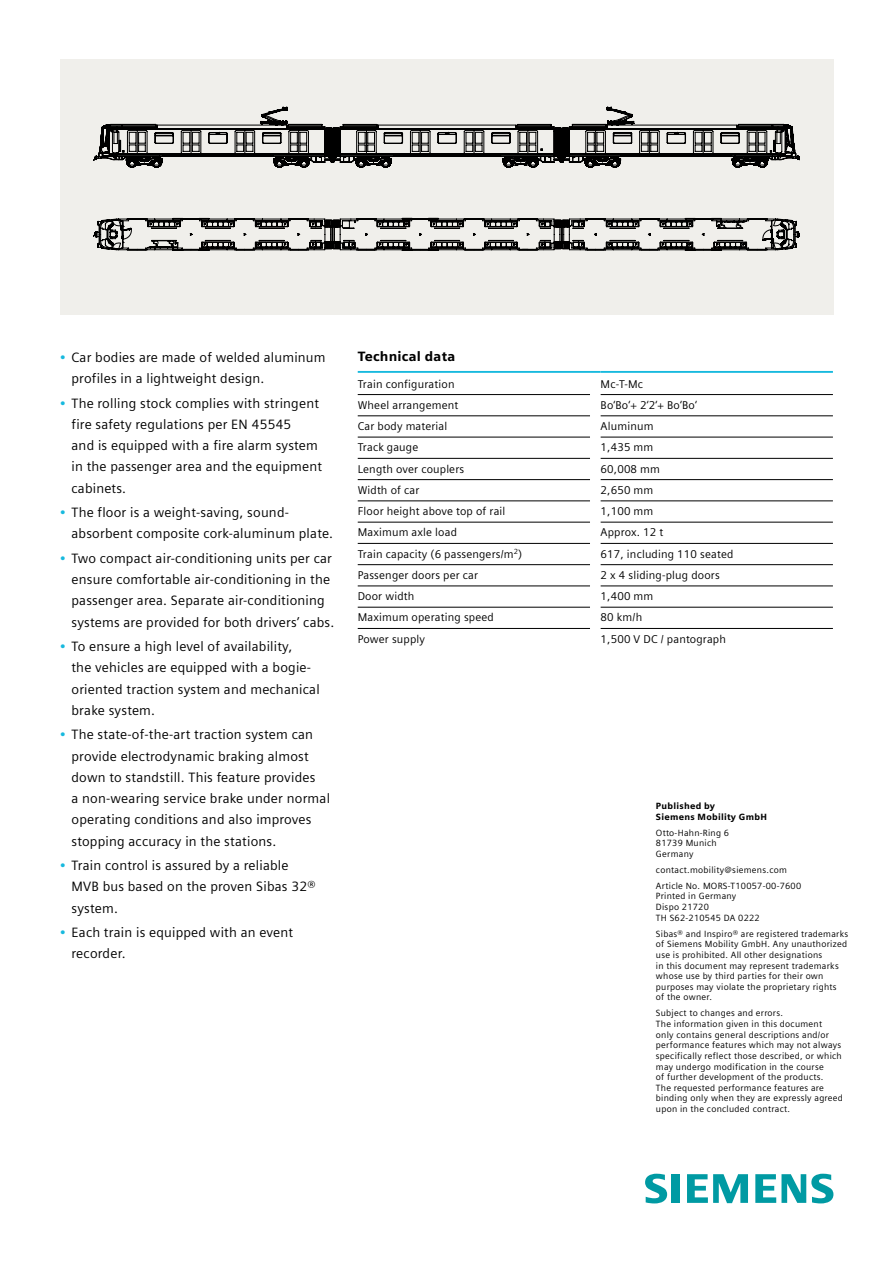
<style>
.page{position:relative;width:893px;height:1263px;background:#fff}
.page>*{position:absolute;margin:0;border:0;box-sizing:border-box;transform-origin:0 0}
.t1{font:13.5px/21.3px "Siemens Sans Global";letter-spacing:.015em;color:#000}
.t2{font:900 13.5px "Siemens Sans";letter-spacing:.015em;color:#000}
.t3{font:11.25px "Siemens Sans Global";letter-spacing:.015em;color:#000}
.t4{font:9px/10.6px "Siemens Sans Global";letter-spacing:.03em;color:#000}
.t5{font:900 9px/10.6px "Siemens Sans";letter-spacing:.03em;color:#000}
.s1{color:#17b9de}
</style>
<div class="page">
<svg style="left:645px;top:1174px;width:35px;height:29px"></svg>
<svg style="left:687px;top:1174px;width:61px;height:29px"></svg>
<svg style="left:755px;top:1174px;width:78px;height:29px"></svg>
<hr style="left:358px;top:394px;width:232px;height:1px;background:#000">
<hr style="left:601px;top:394px;width:232px;height:1px;background:#000">
<hr style="left:358px;top:416px;width:232px;height:1px;background:#000">
<hr style="left:601px;top:416px;width:232px;height:1px;background:#000">
<hr style="left:358px;top:437px;width:232px;height:1px;background:#000">
<hr style="left:601px;top:437px;width:232px;height:1px;background:#000">
<hr style="left:358px;top:458px;width:232px;height:1px;background:#000">
<hr style="left:601px;top:458px;width:232px;height:1px;background:#000">
<hr style="left:358px;top:479px;width:232px;height:1px;background:#000">
<hr style="left:601px;top:479px;width:232px;height:1px;background:#000">
<hr style="left:358px;top:501px;width:232px;height:1px;background:#000">
<hr style="left:601px;top:501px;width:232px;height:1px;background:#000">
<hr style="left:358px;top:522px;width:232px;height:1px;background:#000">
<hr style="left:601px;top:522px;width:232px;height:1px;background:#000">
<hr style="left:358px;top:543px;width:232px;height:1px;background:#000">
<hr style="left:601px;top:543px;width:232px;height:1px;background:#000">
<hr style="left:358px;top:564px;width:232px;height:1px;background:#000">
<hr style="left:601px;top:564px;width:232px;height:1px;background:#000">
<hr style="left:358px;top:586px;width:232px;height:1px;background:#000">
<hr style="left:601px;top:586px;width:232px;height:1px;background:#000">
<hr style="left:358px;top:607px;width:232px;height:1px;background:#000">
<hr style="left:601px;top:607px;width:232px;height:1px;background:#000">
<hr style="left:358px;top:628px;width:232px;height:1px;background:#000">
<hr style="left:601px;top:628px;width:232px;height:1px;background:#000">
<hr style="left:358px;top:371px;width:232px;height:2px;background:#17b9de">
<svg style="left:590px;top:371px;width:11px;height:2px"></svg>
<hr style="left:601px;top:371px;width:232px;height:2px;background:#17b9de">
<div style="left:60px;top:60px;width:773px;height:255px;background:#f0efeb"></div>
<svg style="left:93px;top:107px;width:707px;height:61px"></svg>
<svg style="left:93px;top:218px;width:707px;height:33px"></svg>
<p class="t1" style="left:72px;top:347px;width:256px;text-indent:-12px"><span class="s1">•</span> Car bodies are made of welded aluminum profiles in a lightweight design.</p>
<p class="t1" style="left:72px;top:393px;width:252px;text-indent:-12px"><span class="s1">•</span> The rolling stock complies with stringent fire safety regulations per EN 45545<br>and is equipped with a fire alarm system in the passenger area and the equipment cabinets.</p>
<p class="t1" style="left:72px;top:502px;width:263px;text-indent:-12px"><span class="s1">•</span> The floor is a weight-saving, sound&shy;absorbent composite cork-aluminum plate.</p>
<p class="t1" style="left:72px;top:548px;width:264px;text-indent:-12px"><span class="s1">•</span> Two compact air-conditioning units per car ensure comfortable air-conditioning in the passenger area. Separate air-conditioning systems are provided for both drivers’ cabs.</p>
<p class="t1" style="left:72px;top:636px;width:250px;text-indent:-12px"><span class="s1">•</span> To ensure a high level of availability,<br>the vehicles are equipped with a bogie&shy;oriented traction system and mechanical brake system.</p>
<p class="t1" style="left:72px;top:724px;width:260px;text-indent:-12px"><span class="s1">•</span> The state-of-the-art traction system can provide electrodynamic braking almost down to standstill. This feature provides<br>a non-wearing service brake under normal operating conditions and also improves stopping accuracy in the stations.</p>
<p class="t1" style="left:72px;top:855px;width:245px;text-indent:-12px"><span class="s1">•</span> Train control is assured by a reliable<br>MVB bus based on the proven Sibas 32® system.</p>
<p class="t1" style="left:72px;top:922px;width:223px;text-indent:-12px"><span class="s1">•</span> Each train is equipped with an event recorder.</p>
<p class="t2" style="left:358px;top:349px;width:99px">Technical data</p>
<p class="t3" style="left:358px;top:376px;width:98px">Train configuration</p>
<p class="t3" style="left:601px;top:376px;width:44px">Mc-T-Mc</p>
<p class="t3" style="left:358px;top:397px;width:102px">Wheel arrangement</p>
<p class="t3" style="left:601px;top:397px;width:98px">Bo‘Bo‘+ 2‘2‘+ Bo‘Bo‘</p>
<p class="t3" style="left:358px;top:418px;width:91px">Car body material</p>
<p class="t3" style="left:601px;top:418px;width:54px">Aluminum</p>
<p class="t3" style="left:358px;top:439px;width:62px">Track gauge</p>
<p class="t3" style="left:601px;top:439px;width:54px">1,435 mm</p>
<p class="t3" style="left:358px;top:460px;width:108px">Length over couplers</p>
<p class="t3" style="left:601px;top:460px;width:61px">60,008 mm</p>
<p class="t3" style="left:358px;top:482px;width:63px">Width of car</p>
<p class="t3" style="left:601px;top:482px;width:54px">2,650 mm</p>
<p class="t3" style="left:358px;top:503px;width:149px">Floor height above top of rail</p>
<p class="t3" style="left:601px;top:503px;width:54px">1,100 mm</p>
<p class="t3" style="left:358px;top:524px;width:101px">Maximum axle load</p>
<p class="t3" style="left:601px;top:524px;width:64px">Approx. 12 t</p>
<p class="t3" style="left:358px;top:545px;width:166px">Train capacity (6 passengers/m<sup>2</sup>)</p>
<p class="t3" style="left:601px;top:545px;width:134px">617, including 110 seated</p>
<p class="t3" style="left:358px;top:567px;width:122px">Passenger doors per car</p>
<p class="t3" style="left:601px;top:567px;width:121px">2 x 4 sliding-plug doors</p>
<p class="t3" style="left:358px;top:588px;width:58px">Door width</p>
<p class="t3" style="left:601px;top:588px;width:54px">1,400 mm</p>
<p class="t3" style="left:358px;top:609px;width:138px">Maximum operating speed</p>
<p class="t3" style="left:601px;top:609px;width:43px">80 km/h</p>
<p class="t3" style="left:358px;top:630px;width:69px">Power supply</p>
<p class="t3" style="left:601px;top:630px;width:127px">1,500 V DC / pantograph</p>
<p class="t5" style="left:656px;top:800px;width:112px">Published by<br>Siemens Mobility GmbH</p>
<p class="t4" style="left:656px;top:827px;width:75px">Otto-Hahn-Ring 6<br>81739 Munich<br>Germany</p>
<p class="t4" style="left:656px;top:862px;width:147px;line-height:15.9px">contact.mobility@siemens.com<br>Article No. MORS-T10057-00-7600</p>
<p class="t4" style="left:656px;top:891px;width:105px">Printed in Germany<br>Dispo 21720<br>TH S62-210545 DA 0222</p>
<p class="t4" style="left:656px;top:928px;width:194px">Sibas® and Inspiro® are registered trademarks of Siemens Mobility GmbH. Any unauthorized use is prohibited. All other designations<br>in this document may represent trademarks whose use by third parties for their own purposes may violate the proprietary rights<br>of the owner.</p>
<p class="t4" style="left:656px;top:1008px;width:189px">Subject to changes and errors.<br>The information given in this document<br>only contains general descriptions and/or performance features which may not always specifically reflect those described, or which may undergo modification in the course<br>of further development of the products.<br>The requested performance features are binding only when they are expressly agreed upon in the concluded contract.</p>
</div>
